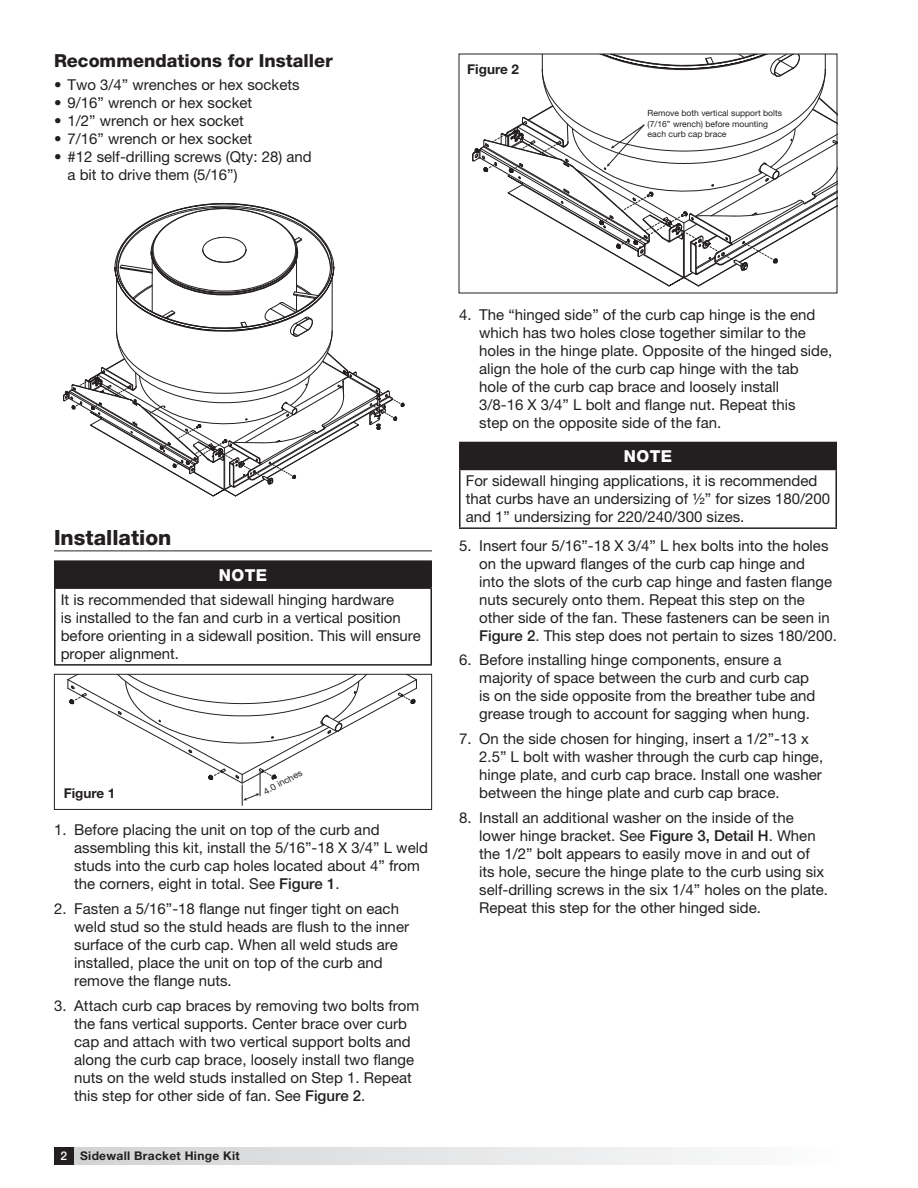
<style>
.page{position:relative;width:918px;height:1188px;background:#fff}
.page>*{position:absolute;margin:0;border:0;box-sizing:border-box;transform-origin:0 0}
.t1{font:800 21px "Helvetica Neue LT Std";color:#231f20}
.t2{font:800 18px "Helvetica Neue LT Std";color:#231f20}
.t3{font:800 16.5px "Helvetica Neue LT Std";letter-spacing:.02em;color:#fff}
.t4{font:15px/18px "Helvetica Neue LT Std";color:#231f20}
.t5{font:700 13.5px "Helvetica Neue LT Std";color:#231f20}
.t6{font:700 12px "Helvetica Neue LT Std";letter-spacing:.025em;color:#231f20}
.t7{font:9px "Helvetica Neue LT Std";color:#231f20}
.t8{font:8.55px/10.2px "Helvetica Neue LT Std";color:#231f20}
.s1{font-weight:500}
.s2{font-weight:500;color:#fff}
</style>
<div class="page">
<div style="left:73px;top:1148px;width:764px;height:17px;background:linear-gradient(to right,#d1d2d4,#fcfcfc)"></div>
<div style="left:54px;top:1148px;width:20px;height:17px;background:#231f20"></div>
<div style="left:55px;top:561px;width:376px;height:27px;background:#231f20"></div>
<hr style="left:54px;top:560px;width:378px;height:2px;background:#231f20">
<hr style="left:54px;top:562px;width:2px;height:25px;background:#231f20">
<hr style="left:430px;top:562px;width:2px;height:25px;background:#231f20">
<hr style="left:54px;top:587px;width:378px;height:2px;background:#231f20">
<hr style="left:54px;top:589px;width:2px;height:75px;background:#231f20">
<hr style="left:430px;top:589px;width:2px;height:75px;background:#231f20">
<hr style="left:54px;top:664px;width:378px;height:2px;background:#231f20">
<svg style="left:68px;top:676px;width:349px;height:129px"></svg>
<div style="left:54px;top:674px;width:378px;height:136px;border:1px solid #231f20"></div>
<div style="left:460px;top:442px;width:376px;height:27px;background:#231f20"></div>
<hr style="left:459px;top:442px;width:378px;height:1px;background:#231f20">
<hr style="left:459px;top:443px;width:2px;height:26px;background:#231f20">
<svg style="left:836px;top:443px;width:1px;height:26px"></svg>
<hr style="left:459px;top:469px;width:378px;height:1px;background:#231f20">
<hr style="left:459px;top:470px;width:1px;height:57px;background:#231f20">
<hr style="left:836px;top:470px;width:1px;height:57px;background:#231f20">
<hr style="left:459px;top:527px;width:378px;height:2px;background:#231f20">
<svg style="left:63px;top:203px;width:341px;height:293px"></svg>
<hr style="left:54px;top:550px;width:378px;height:2px;background:#6d6e70">
<svg style="left:472px;top:54px;width:366px;height:233px"></svg>
<p class="t2" style="left:54px;top:54px;width:280px">Recommendations for Installer</p>
<p class="t4" style="left:54px;top:77px;width:247px">• Two 3/4” wrenches or hex sockets</p>
<p class="t4" style="left:54px;top:95px;width:200px">• 9/16” wrench or hex socket</p>
<p class="t4" style="left:54px;top:113px;width:191px">• 1/2” wrench or hex socket</p>
<p class="t4" style="left:54px;top:131px;width:200px">• 7/16” wrench or hex socket</p>
<p class="t4" style="left:68px;top:149px;width:246px;text-indent:-14px">• #12 self-drilling screws (Qty: 28) and a bit to drive them (5/16”)</p>
<p class="t5" style="left:467px;top:65px;width:53px">Figure 2</p>
<p class="t8" style="left:648px;top:109px;width:136px">Remove both vertical support bolts (7/16” wrench) before mounting each curb cap brace</p>
<h1 class="t1" style="left:54px;top:530px;width:119px">Installation</h1>
<p class="t3" style="left:219px;top:569px;width:50px">NOTE</p>
<p class="t4" style="left:61px;top:592px;width:362px">It is recommended that sidewall hinging hardware<br>is installed to the fan and curb in a vertical position before orienting in a sidewall position. This will ensure proper alignment.</p>
<p class="t5" style="left:64px;top:788px;width:53px">Figure 1</p>
<p class="t7" style="left:263px;top:789px;width:44px;rotate:-28deg">4.0 inches</p>
<p class="t4" style="left:74px;top:822px;width:355px;text-indent:-20px">1. Before placing the unit on top of the curb and assembling this kit, install the 5/16”-18 X 3/4” L weld studs into the curb cap holes located about 4” from the corners, eight in total. See <span class="s1">Figure 1</span>.</p>
<p class="t4" style="left:74px;top:901px;width:336px;text-indent:-20px">2. Fasten a 5/16”-18 flange nut finger tight on each weld stud so the stuId heads are flush to the inner surface of the curb cap. When all weld studs are installed, place the unit on top of the curb and remove the flange nuts.</p>
<p class="t4" style="left:74px;top:998px;width:347px;text-indent:-20px">3. Attach curb cap braces by removing two bolts from the fans vertical supports. Center brace over curb cap and attach with two vertical support bolts and along the curb cap brace, loosely install two flange nuts on the weld studs installed on Step 1. Repeat this step for other side of fan. See <span class="s1">Figure 2</span>.</p>
<p class="t6" style="left:60px;top:1152px;width:181px"><span class="s2">2</span> Sidewall Bracket Hinge Kit</p>
<p class="t4" style="left:479px;top:306px;width:355px;text-indent:-20px">4. The “hinged side” of the curb cap hinge is the end which has two holes close together similar to the holes in the hinge plate. Opposite of the hinged side, align the hole of the curb cap hinge with the tab<br>hole of the curb cap brace and loosely install<br>3/8-16 X 3/4” L bolt and flange nut. Repeat this<br>step on the opposite side of the fan.</p>
<p class="t3" style="left:624px;top:450px;width:50px">NOTE</p>
<p class="t4" style="left:466px;top:473px;width:366px">For sidewall hinging applications, it is recommended that curbs have an undersizing of ½” for sizes 180/200 and 1” undersizing for 220/240/300 sizes.</p>
<p class="t4" style="left:479px;top:538px;width:359px;text-indent:-20px">5. Insert four 5/16”-18 X 3/4” L hex bolts into the holes on the upward flanges of the curb cap hinge and<br>into the slots of the curb cap hinge and fasten flange nuts securely onto them. Repeat this step on the other side of the fan. These fasteners can be seen in <span class="s1">Figure 2</span>. This step does not pertain to sizes 180/200.</p>
<p class="t4" style="left:479px;top:652px;width:338px;text-indent:-20px">6. Before installing hinge components, ensure a majority of space between the curb and curb cap is on the side opposite from the breather tube and grease trough to account for sagging when hung.</p>
<p class="t4" style="left:479px;top:731px;width:345px;text-indent:-20px">7. On the side chosen for hinging, insert a 1/2”-13 x 2.5” L bolt with washer through the curb cap hinge, hinge plate, and curb cap brace. Install one washer between the hinge plate and curb cap brace.</p>
<p class="t4" style="left:479px;top:810px;width:350px;text-indent:-20px">8. Install an additional washer on the inside of the lower hinge bracket. See <span class="s1">Figure 3, Detail H</span>. When the 1/2” bolt appears to easily move in and out of its hole, secure the hinge plate to the curb using six self-drilling screws in the six 1/4” holes on the plate.<br>Repeat this step for the other hinged side.</p>
</div>
